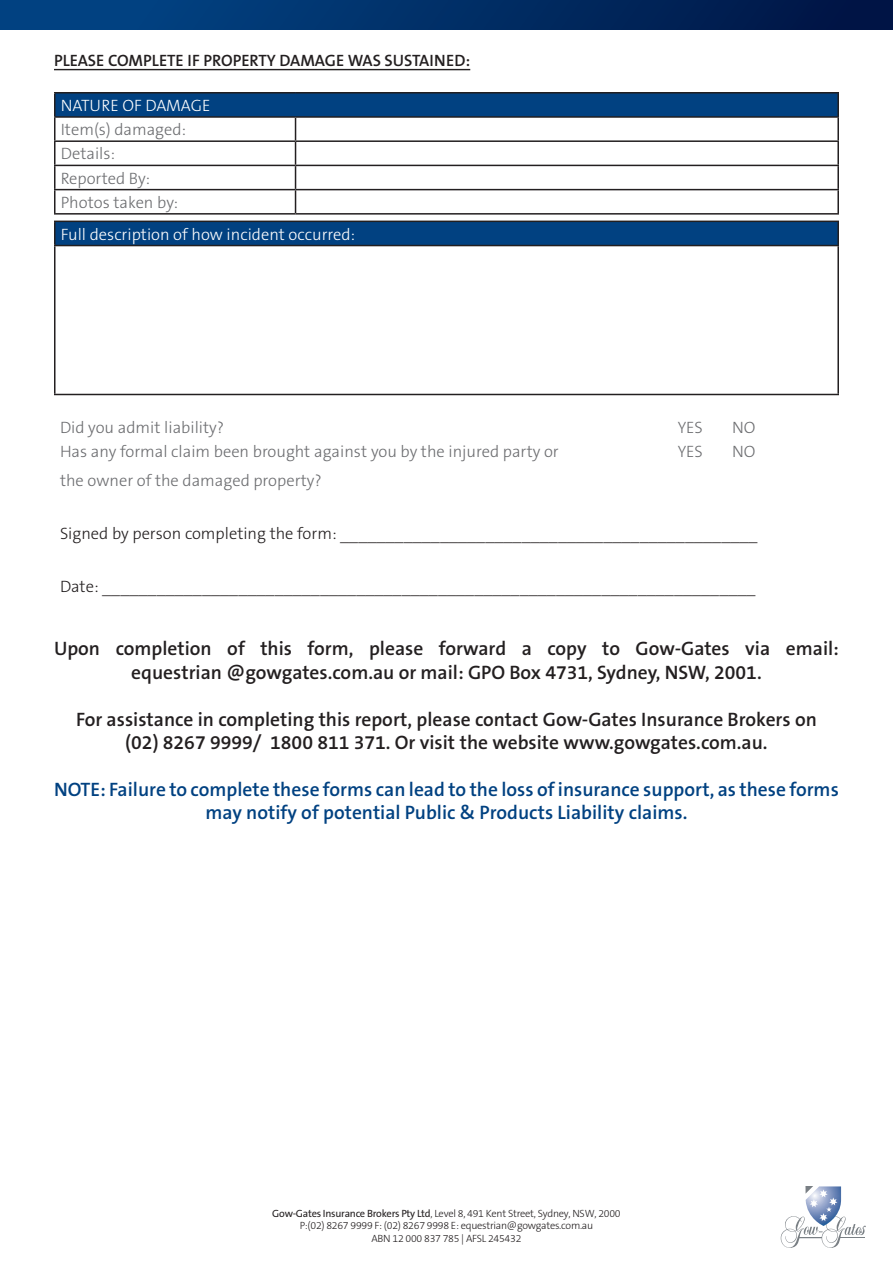
<style>
.page{position:relative;width:893px;height:1263px;background:#fff}
.page>*{position:absolute;margin:0;border:0;box-sizing:border-box;transform-origin:0 0}
.Heading_2{font:600 19.5px/23.4px "The Sans B6";color:#231f20;text-align:center}
.Heading_2-2{font:600 19.5px/23.4px "The Sans B6";color:#014181;text-align:center}
.Table_text_3{font:300 16.5px "The Sans B3";color:#6c6d70}
.Table_text_3-2{font:300 16.5px "The Sans B3";color:#231f20}
.Table_text{font:300 16.5px "The Sans B3";color:#fff}
.heading{font:600 16.5px "The Sans B6";color:#231f20}
.t1{font:300 10.5px/12.6px "The Sans B3";letter-spacing:-.025em;color:#231f20;text-align:center}
.s1{font-family:"The Sans B5 Plain";font-weight:400}
</style>
<div class="page">
<svg style="left:781px;top:1186px;width:85px;height:62px"></svg>
<div style="left:0;top:0;width:893px;height:30px;background:linear-gradient(to right,#014889,#001443)"></div>
<hr style="left:54px;top:69px;width:416px;height:1px;background:#231f20">
<div style="left:55px;top:93px;width:783px;height:24px;background:#014181"></div>
<hr style="left:54px;top:92px;width:242px;height:2px;background:#231f20">
<hr style="left:54px;top:94px;width:2px;height:22px;background:#231f20">
<hr style="left:296px;top:92px;width:543px;height:2px;background:#231f20">
<hr style="left:837px;top:94px;width:2px;height:22px;background:#231f20">
<hr style="left:54px;top:116px;width:242px;height:2px;background:#231f20">
<hr style="left:54px;top:118px;width:2px;height:22px;background:#231f20">
<hr style="left:296px;top:116px;width:543px;height:2px;background:#231f20">
<hr style="left:837px;top:118px;width:2px;height:22px;background:#231f20">
<hr style="left:54px;top:140px;width:242px;height:2px;background:#231f20">
<hr style="left:54px;top:142px;width:2px;height:23px;background:#231f20">
<hr style="left:296px;top:140px;width:543px;height:2px;background:#231f20">
<hr style="left:837px;top:142px;width:2px;height:23px;background:#231f20">
<hr style="left:54px;top:165px;width:242px;height:1px;background:#231f20">
<hr style="left:54px;top:166px;width:2px;height:23px;background:#231f20">
<hr style="left:296px;top:165px;width:543px;height:1px;background:#231f20">
<hr style="left:837px;top:166px;width:2px;height:23px;background:#231f20">
<hr style="left:54px;top:189px;width:242px;height:1px;background:#231f20">
<hr style="left:54px;top:190px;width:2px;height:23px;background:#231f20">
<hr style="left:296px;top:189px;width:543px;height:1px;background:#231f20">
<svg style="left:295px;top:118px;width:1px;height:95px"></svg>
<hr style="left:837px;top:190px;width:2px;height:23px;background:#231f20">
<hr style="left:54px;top:213px;width:242px;height:2px;background:#231f20">
<hr style="left:296px;top:213px;width:543px;height:2px;background:#231f20">
<div style="left:55px;top:221px;width:783px;height:25px;background:#014181"></div>
<hr style="left:54px;top:221px;width:785px;height:1px;background:#231f20">
<hr style="left:54px;top:222px;width:2px;height:23px;background:#231f20">
<hr style="left:837px;top:222px;width:2px;height:23px;background:#231f20">
<hr style="left:54px;top:245px;width:785px;height:1px;background:#231f20">
<hr style="left:54px;top:246px;width:2px;height:148px;background:#231f20">
<hr style="left:837px;top:246px;width:2px;height:148px;background:#231f20">
<hr style="left:54px;top:394px;width:785px;height:1px;background:#231f20">
<p class="heading" style="left:54px;top:52px;width:418px">PLEASE COMPLETE IF PROPERTY DAMAGE WAS SUSTAINED:</p>
<p class="Table_text" style="left:61px;top:97px;width:151px">NATURE OF DAMAGE</p>
<p class="Table_text_3" style="left:61px;top:121px;width:127px">Item(s) damaged:</p>
<p class="Table_text_3" style="left:61px;top:145px;width:56px">Details:</p>
<p class="Table_text_3" style="left:61px;top:169px;width:91px">Reported By:</p>
<p class="Table_text_3" style="left:61px;top:193px;width:119px">Photos taken by:</p>
<p class="Table_text" style="left:61px;top:225px;width:296px">Full description of how incident occurred:</p>
<p class="Table_text_3" style="left:60px;top:419px;width:166px">Did you admit liability?</p>
<p class="Table_text_3" style="left:678px;top:419px;width:27px">YES</p>
<p class="Table_text_3" style="left:732px;top:419px;width:25px">NO</p>
<p class="Table_text_3" style="left:60px;top:443px;width:500px">Has any formal claim been brought against you by the injured party or</p>
<p class="Table_text_3" style="left:60px;top:472px;width:263px">the owner of the damaged property?</p>
<p class="Table_text_3" style="left:678px;top:443px;width:27px">YES</p>
<p class="Table_text_3" style="left:732px;top:443px;width:25px">NO</p>
<p class="Table_text_3-2" style="left:60px;top:525px;width:699px">Signed by person completing the form: ______________________________________________</p>
<p class="Table_text_3-2" style="left:60px;top:578px;width:697px">Date: ________________________________________________________________________</p>
<p class="Heading_2" style="left:54px;top:638px;width:786px">Upon completion of this form, please forward a copy to Gow-Gates via email: equestrian @gowgates.com.au or mail: GPO Box 4731, Sydney, NSW, 2001.</p>
<p class="Heading_2" style="left:76px;top:708px;width:742px">For assistance in completing this report, please contact Gow-Gates Insurance Brokers on</p>
<p class="Heading_2" style="left:125px;top:731px;width:644px">(02) 8267 9999/ 1800 811 371. Or visit the website www.gowgates.com.au.</p>
<p class="Heading_2-2" style="left:54px;top:778px;width:786px">NOTE: Failure to complete these forms can lead to the loss of insurance support, as these forms may notify of potential Public &amp; Products Liability claims.</p>
<p class="t1" style="left:272px;top:1207px;width:350px"><span class="s1">Gow-Gates Insurance Brokers Pty Ltd</span>, Level 8, 491 Kent Street, Sydney, NSW, 2000<br>P:(02) 8267 9999 F: (02) 8267 9998 E: equestrian@gowgates.com.au<br>ABN 12 000 837 785 | AFSL 245432</p>
</div>
